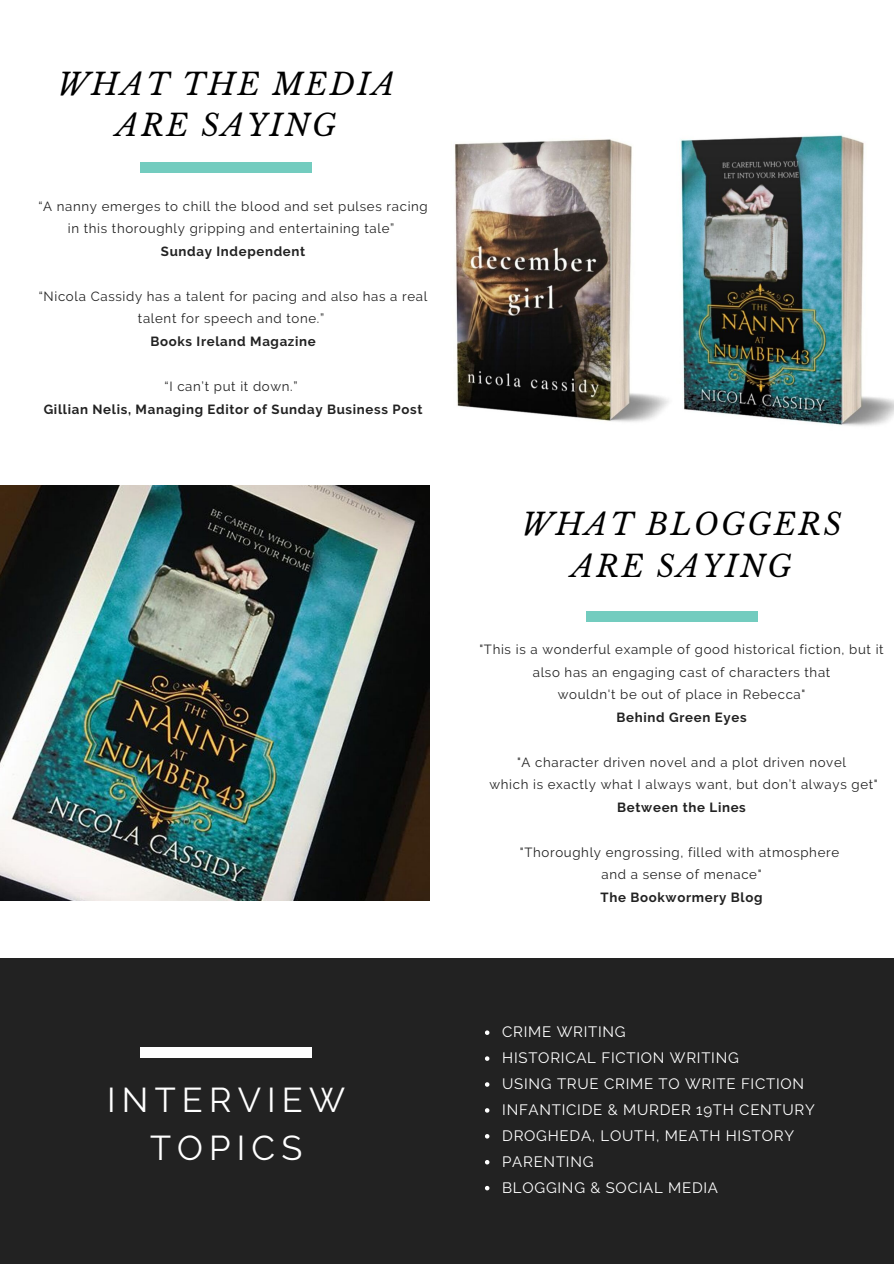
<style>
.page{position:relative;width:894px;height:1264px;background:#fff}
.page>*{position:absolute;margin:0;border:0;box-sizing:border-box;transform-origin:0 0}
.t1{font:34.35px/47.2px "Raleway";letter-spacing:.18em;color:#fff;text-align:center}
.t2{font:italic 29.85px/41.7px "Libre Baskerville";letter-spacing:.08em;color:#000;text-align:center}
.t3{font:15px/26px "Raleway";letter-spacing:.05em;color:#fff}
.t4{font:13.2px/22.5px "Raleway";letter-spacing:.05em;color:#222;text-align:center}
.t5{font:700 13.2px "Raleway";letter-spacing:.05em;color:#222}
</style>
<div class="page">
<div style="left:0;top:958px;width:893px;height:305px;background:#222"></div>
<img style="left:454px;top:135px;width:439px;height:291px">
<img style="left:0;top:485px;width:429px;height:415px">
<div style="left:140px;top:162px;width:172px;height:10px;background:#73ccbf"></div>
<div style="left:586px;top:611px;width:171px;height:10px;background:#73ccbf"></div>
<svg style="left:485px;top:1030px;width:4px;height:4px"></svg>
<svg style="left:485px;top:1056px;width:4px;height:4px"></svg>
<svg style="left:485px;top:1082px;width:4px;height:4px"></svg>
<svg style="left:485px;top:1108px;width:4px;height:4px"></svg>
<svg style="left:485px;top:1134px;width:4px;height:4px"></svg>
<svg style="left:485px;top:1160px;width:4px;height:4px"></svg>
<svg style="left:485px;top:1185px;width:4px;height:5px"></svg>
<div style="left:140px;top:1047px;width:172px;height:10px;background:#fff"></div>
<h2 class="t2" style="left:57px;top:63px;width:339px">WHAT THE MEDIA<br>ARE SAYING</h2>
<p class="t4" style="left:38px;top:195px;width:391px">“A nanny emerges to chill the blood and set pulses racing in this thoroughly gripping and entertaining tale”</p>
<p class="t5" style="left:161px;top:243px;width:146px">Sunday Independent</p>
<p class="t4" style="left:39px;top:285px;width:390px">“Nicola Cassidy has a talent for pacing and also has a real talent for speech and tone.”</p>
<p class="t5" style="left:150px;top:333px;width:167px">Books Ireland Magazine</p>
<p class="t4" style="left:164px;top:375px;width:134px">“I can’t put it down.”</p>
<p class="t5" style="left:44px;top:401px;width:380px">Gillian Nelis, Managing Editor of Sunday Business Post</p>
<h1 class="t1" style="left:107px;top:1076px;width:239px">INTERVIEW<br>TOPICS</h1>
<h2 class="t2" style="left:521px;top:504px;width:321px">WHAT BLOGGERS<br>ARE SAYING</h2>
<p class="t4" style="left:479px;top:638px;width:405px">"This is a wonderful example of good historical fiction, but it also has an engaging cast of characters that<br>wouldn't be out of place in Rebecca"</p>
<p class="t5" style="left:616px;top:709px;width:132px">Behind Green Eyes</p>
<p class="t4" style="left:489px;top:751px;width:389px">"A character driven novel and a plot driven novel<br>which is exactly what I always want, but don’t always get"</p>
<p class="t5" style="left:617px;top:799px;width:130px">Between the Lines</p>
<p class="t4" style="left:519px;top:841px;width:321px">"Thoroughly engrossing, filled with atmosphere and a sense of menace"</p>
<p class="t5" style="left:600px;top:889px;width:163px">The Bookwormery Blog</p>
<p class="t3" style="left:502px;top:1018px;width:314px">CRIME WRITING<br>HISTORICAL FICTION WRITING<br>USING TRUE CRIME TO WRITE FICTION<br>INFANTICIDE &amp; MURDER 19TH CENTURY<br>DROGHEDA, LOUTH, MEATH HISTORY<br>PARENTING<br>BLOGGING &amp; SOCIAL MEDIA</p>
</div>
